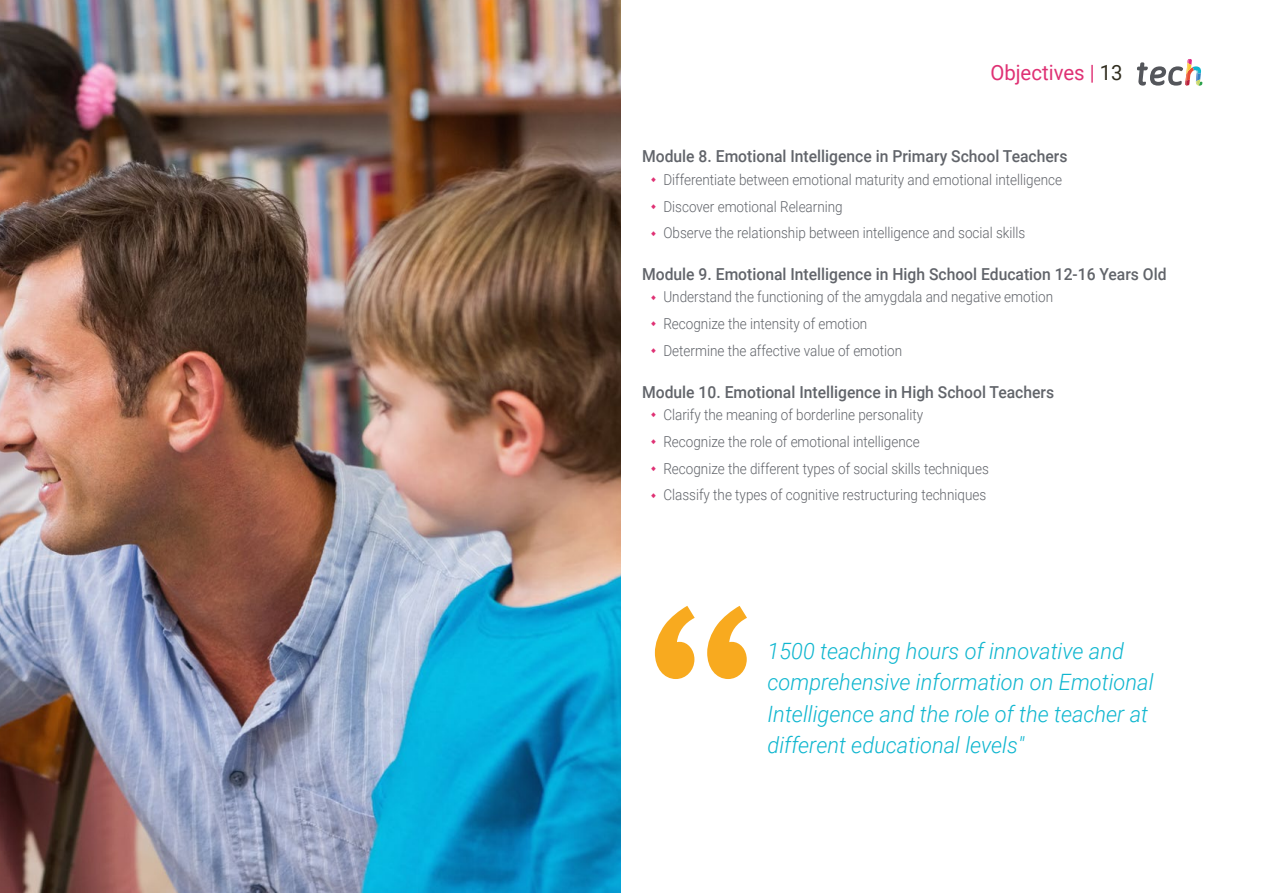
<style>
.page{position:relative;width:1263px;height:893px;background:#fff}
.page>*{position:absolute;margin:0;border:0;box-sizing:border-box;transform-origin:0 0}
.t1{font:italic 300 22.5px/31.5px "Roboto";color:#0fb6cf}
.t2{font:21px "Roboto";color:#df3174}
.t3{font:500 16.5px "Roboto";color:#61646a;scale:.95 1}
.t4{font:300 15px/26.7px "Roboto";color:#61646a;scale:.9 1}
.s1{color:#312e20}
</style>
<div class="page">
<img style="left:0;top:0;width:621px;height:893px">
<svg style="left:1137px;top:59px;width:65px;height:27px"></svg>
<svg style="left:655px;top:606px;width:92px;height:73px"></svg>
<h2 class="t2" style="left:990px;top:57px;width:134px">Objectives | <span class="s1">13</span></h2>
<p class="t3" style="left:642px;top:145px;width:449px">Module 8. Emotional Intelligence in Primary School Teachers</p>
<p class="t4" style="left:663px;top:166px;width:444px">Differentiate between emotional maturity and emotional intelligence<br>Discover emotional Relearning<br>Observe the relationship between intelligence and social skills</p>
<p class="t3" style="left:642px;top:263px;width:554px">Module 9. Emotional Intelligence in High School Education 12-16 Years Old</p>
<p class="t4" style="left:663px;top:283px;width:435px">Understand the functioning of the amygdala and negative emotion<br>Recognize the intensity of emotion<br>Determine the affective value of emotion</p>
<p class="t3" style="left:642px;top:380px;width:435px">Module 10. Emotional Intelligence in High School Teachers</p>
<p class="t4" style="left:663px;top:401px;width:363px">Clarify the meaning of borderline personality<br>Recognize the role of emotional intelligence<br>Recognize the different types of social skills techniques Classify the types of cognitive restructuring techniques</p>
<h1 class="t1" style="left:767px;top:634px;width:387px">1500 teaching hours of innovative and comprehensive information on Emotional Intelligence and the role of the teacher at different educational levels"</h1>
</div>
